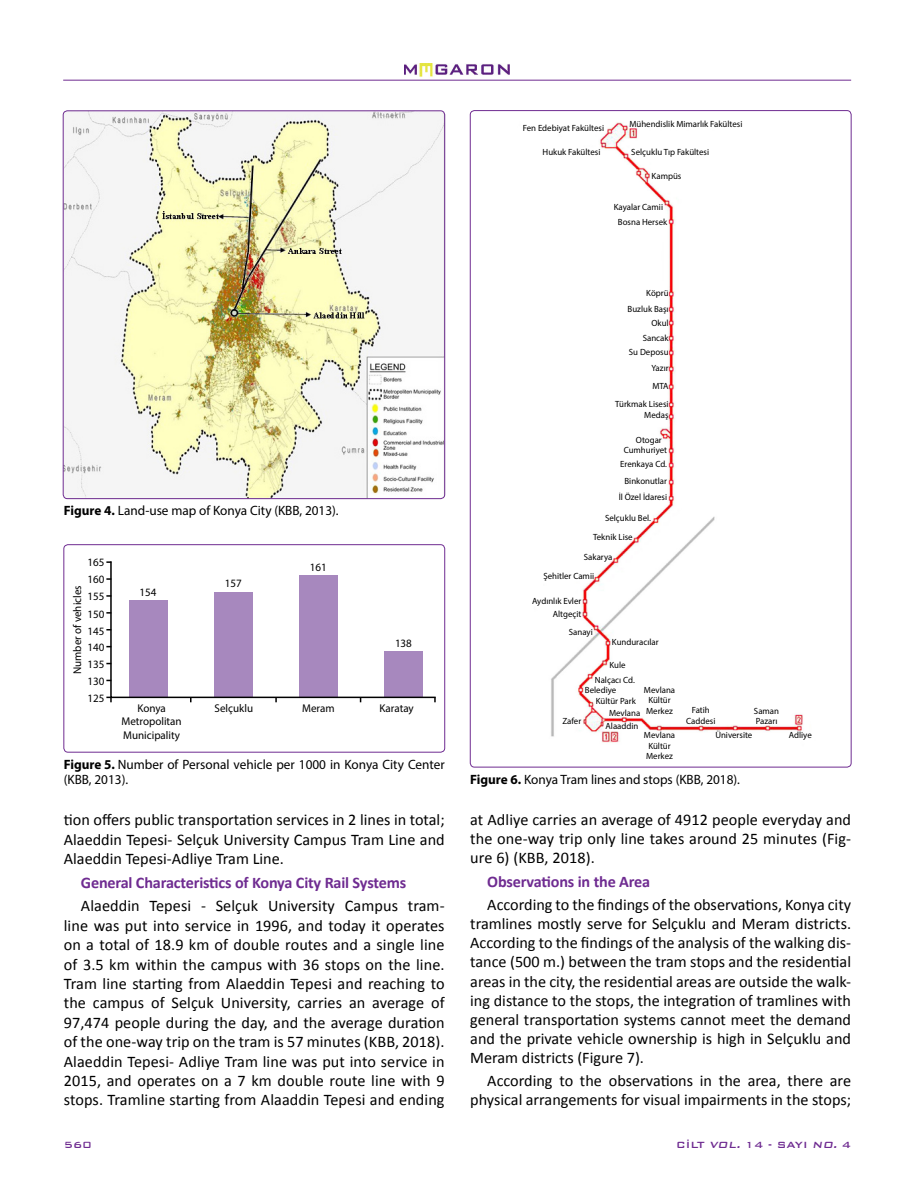
<style>
.page{position:relative;width:915px;height:1191px;background:#fff}
.page>*{position:absolute;margin:0;border:0;box-sizing:border-box;transform-origin:0 0}
.t1{font:16.2px/19.4px "Calibri";color:#000;text-align:justify}
.t2{font:700 16.2px "Calibri";letter-spacing:-.01em;color:#6f2c91}
.t3{font:13.5px/15px "Myriad Pro";color:#000}
.t4{font:500 12px "Bank Gothic BT";color:#6f2c91}
.t5{font:11.25px/13.5px "Myriad Pro";color:#000;text-align:center}
.t6{font:9px/10.5px "Myriad Pro";color:#000}
.s1{font-weight:700}
.s2{font-style:italic}
</style>
<div class="page">
<img style="left:404px;top:64px;width:105px;height:16px">
<hr style="left:63px;top:80px;width:787px;height:1px;background:#6f2c91">
<img style="left:63px;top:111px;width:381px;height:387px">
<div style="left:63px;top:111px;width:382px;height:388px;border:1px solid #6f2c91;border-radius:4px"></div>
<svg style="left:109px;top:561px;width:327px;height:138px"></svg>
<svg style="left:106px;top:696px;width:6px;height:6px"></svg>
<div style="left:64px;top:544px;width:381px;height:208px;border:1px solid #6f2c91;border-radius:4px"></div>
<img style="left:470px;top:122px;width:380px;height:645px">
<p class="t6" style="left:522px;top:122px;width:83px">Fen Edebiyat Fakültesi</p>
<p class="t6" style="left:542px;top:147px;width:59px">Hukuk Fakültesi</p>
<p class="t6" style="left:629px;top:118px;width:114px">Mühendislik Mimarlık Fakültesi</p>
<p class="t6" style="left:631px;top:147px;width:79px">Selçuklu Tıp Fakültesi</p>
<p class="t6" style="left:651px;top:170px;width:31px">Kampüs</p>
<p class="t6" style="left:613px;top:199px;width:55px;line-height:14.9px;text-align:center">Kayalar Camii<br>Bosna Hersek</p>
<p class="t3" style="left:64px;top:503px;width:276px"><span class="s1">Figure 4.</span> Land-use map of Konya City (KBB, 2013).</p>
<p class="t5" style="left:88px;top:555px;width:18px">165</p>
<p class="t5" style="left:88px;top:572px;width:18px">160</p>
<p class="t5" style="left:71px;top:674px;width:90px;rotate:-90deg">Number of vehicles</p>
<p class="t5" style="left:88px;top:589px;width:18px">155</p>
<p class="t5" style="left:88px;top:607px;width:18px">150</p>
<p class="t5" style="left:88px;top:624px;width:18px">145</p>
<p class="t5" style="left:88px;top:640px;width:18px">140</p>
<p class="t5" style="left:88px;top:657px;width:18px">135</p>
<p class="t5" style="left:88px;top:674px;width:18px">130</p>
<p class="t5" style="left:88px;top:691px;width:18px">125</p>
<p class="t5" style="left:139px;top:585px;width:18px">154</p>
<p class="t5" style="left:225px;top:576px;width:18px">157</p>
<p class="t5" style="left:310px;top:560px;width:18px">161</p>
<p class="t5" style="left:395px;top:636px;width:18px">138</p>
<p class="t5" style="left:121px;top:701px;width:62px">Konya<br>Metropolitan<br>Municipality</p>
<p class="t5" style="left:214px;top:701px;width:40px">Selçuklu</p>
<p class="t5" style="left:302px;top:701px;width:34px">Meram</p>
<p class="t5" style="left:379px;top:701px;width:36px">Karatay</p>
<p class="t3" style="left:64px;top:756px;width:382px"><span class="s1">Figure 5.</span> Number of Personal vehicle per 1000 in Konya City Center (KBB, 2013).</p>
<p class="t1" style="left:64px;top:809px;width:382px">tion offers public transportation services in 2 lines in total; Alaeddin Tepesi- Selçuk University Campus Tram Line and Alaeddin Tepesi-Adliye Tram Line.</p>
<p class="t2" style="left:81px;top:872px;width:327px">General Characteristics of Konya City Rail Systems</p>
<p class="t1" style="left:64px;top:895px;width:382px;text-indent:17px">Alaeddin Tepesi - Selçuk University Campus tram&shy;line was put into service in 1996, and today it operates on a total of 18.9 km of double routes and a single line of 3.5 km within the campus with 36 stops on the line.<br>Tram line starting from Alaeddin Tepesi and reaching to the campus of Selçuk University, carries an average of 97,474 people during the day, and the average duration of the one-way trip on the tram is 57 minutes (KBB, 2018).<br>Alaeddin Tepesi- Adliye Tram line was put into service in 2015, and operates on a 7 km double route line with 9 stops. Tramline starting from Alaaddin Tepesi and ending</p>
<p class="t6" style="left:627px;top:285px;width:42px;line-height:16.2px;text-align:right">Köprü<br>Buzluk Başı</p>
<p class="t6" style="left:628px;top:315px;width:41px;line-height:14.7px;text-align:right">Okul<br>Sancak<br>Su Deposu</p>
<p class="t6" style="left:615px;top:359px;width:55px;line-height:17.9px;text-align:right">Yazır<br>MTA<br>Türkmak Lisesi</p>
<p class="t6" style="left:644px;top:410px;width:26px">Medaş</p>
<p class="t6" style="left:623px;top:434px;width:45px;text-indent:12px">Otogar<br>Cumhuriyet</p>
<p class="t6" style="left:618px;top:456px;width:50px;line-height:16.5px;text-align:right">Erenkaya Cd.<br>Binkonutlar<br>İl Özel İdaresi</p>
<p class="t6" style="left:593px;top:509px;width:59px;line-height:18.3px;text-indent:12px">Selçuklu Bel.<br>Teknik Lise</p>
<p class="t6" style="left:543px;top:547px;width:70px;line-height:19.2px;text-indent:40px">Sakarya<br>Şehitler Camii</p>
<p class="t6" style="left:532px;top:594px;width:51px;line-height:13.2px;text-align:right">Aydınlık Evler<br>Altgeçit</p>
<p class="t6" style="left:568px;top:626px;width:25px">Sanayi</p>
<p class="t6" style="left:611px;top:637px;width:48px">Kunduracılar</p>
<p class="t6" style="left:594px;top:657px;width:41px;line-height:14.9px;text-align:center">Kule<br>Nalçacı Cd.</p>
<p class="t6" style="left:595px;top:684px;width:41px;text-indent:-11px">Belediye<br>Kültür Park</p>
<p class="t6" style="left:605px;top:706px;width:36px;line-height:13px;text-align:center">Mevlana<br>Alaaddin</p>
<p class="t6" style="left:643px;top:730px;width:33px">Mevlana<br>Kültür<br>Merkez</p>
<p class="t6" style="left:643px;top:684px;width:33px">Mevlana<br>Kültür<br>Merkez</p>
<p class="t6" style="left:691px;top:705px;width:19px">Fatih</p>
<p class="t6" style="left:562px;top:715px;width:20px">Zafer</p>
<p class="t6" style="left:686px;top:715px;width:31px">Caddesi</p>
<p class="t6" style="left:753px;top:705px;width:27px">Saman<br>Pazarı</p>
<p class="t6" style="left:715px;top:730px;width:38px">Üniversite</p>
<p class="t6" style="left:788px;top:730px;width:24px">Adliye</p>
<p class="t3" style="left:470px;top:771px;width:271px"><span class="s1">Figure 6.</span> Konya Tram lines and stops (KBB, 2018).</p>
<p class="t1" style="left:470px;top:809px;width:382px">at Adliye carries an average of 4912 people everyday and the one-way trip only line takes around 25 minutes (Fig&shy;ure 6) (KBB, 2018).</p>
<p class="t2" style="left:487px;top:871px;width:164px">Observations in the Area</p>
<p class="t1" style="left:470px;top:894px;width:382px;text-indent:17px">According to the findings of the observations, Konya city tramlines mostly serve for Selçuklu and Meram districts.<br>According to the findings of the analysis of the walking dis&shy;tance (500 m.) between the tram stops and the residential areas in the city, the residential areas are outside the walk&shy;ing distance to the stops, the integration of tramlines with general transportation systems cannot meet the demand and the private vehicle ownership is high in Selçuklu and Meram districts (Figure 7).</p>
<p class="t1" style="left:470px;top:1070px;width:382px;text-align:right">According to the observations in the area, there are physical arrangements for visual impairments in the stops;</p>
<p class="t4" style="left:64px;top:1138px;width:29px">560</p>
<p class="t4" style="left:676px;top:1138px;width:176px">CİLT <span class="s2">VOL.</span> 14 - SAYI <span class="s2">NO.</span> 4</p>
</div>
